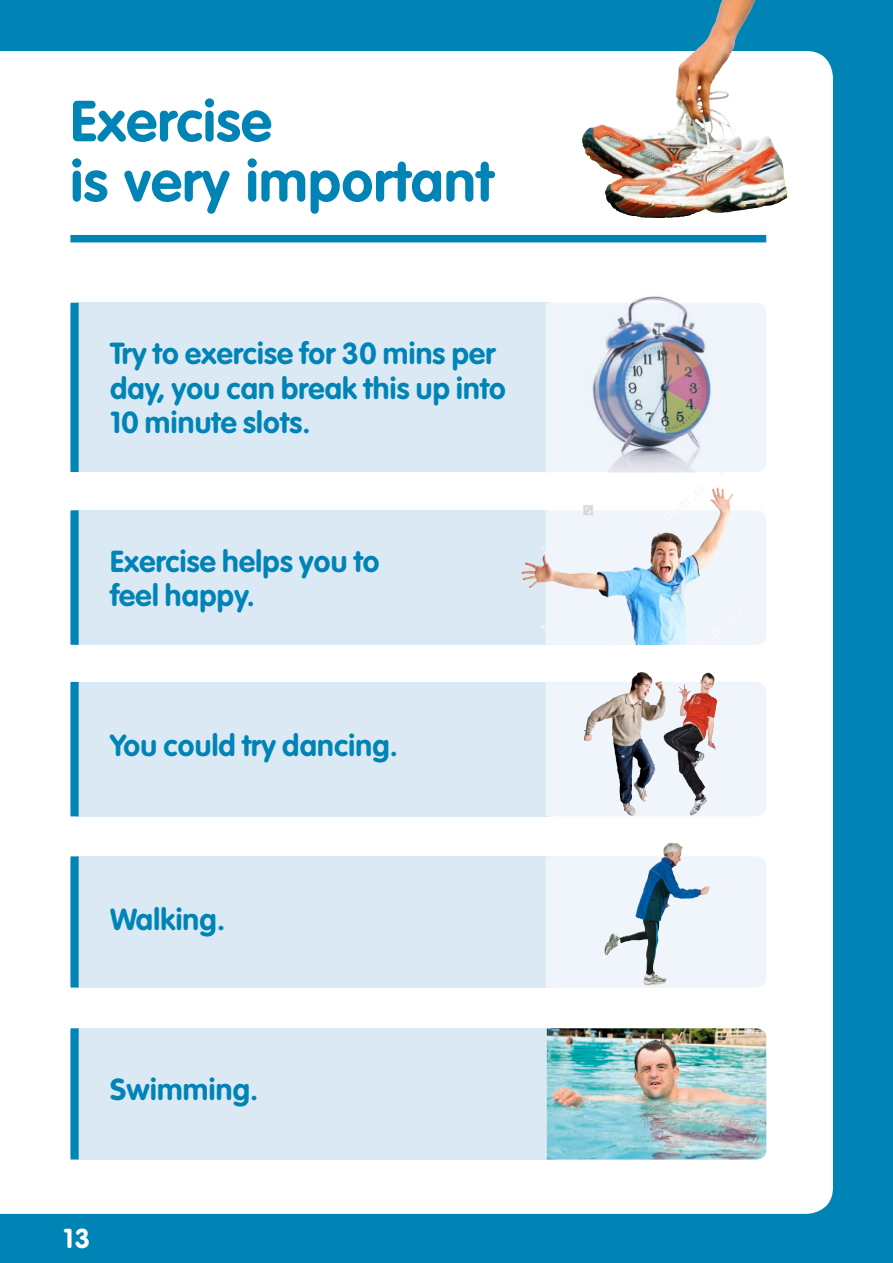
<style>
.page{position:relative;width:893px;height:1263px;background:#0084b6}
.page>*{position:absolute;margin:0;border:0;box-sizing:border-box;transform-origin:0 0}
.t1{font:700 57px/60px "VAG Rounded";letter-spacing:.01em;color:#0084b6}
.t2{font:700 30px/34.5px "VAG Rounded";letter-spacing:.01em;color:#0084b6}
.t3{font:700 27px "VAG Rounded";color:#fff}
</style>
<div class="page">
<div style="left:0;top:51px;width:833px;height:1163px;background:#fff"></div>
<div style="left:70px;top:235px;width:696px;height:7px;background:#0084b6"></div>
<img style="left:582px;top:1px;width:140px;height:182px">
<div style="left:75px;top:682px;width:474px;height:134px;background:#dbe9f4"></div>
<svg style="left:546px;top:682px;width:220px;height:134px;background:#e3e5ea"></svg>
<svg style="left:70px;top:682px;width:9px;height:134px"></svg>
<img style="left:664px;top:673px;width:43px;height:143px">
<img style="left:583px;top:673px;width:54px;height:143px">
<div style="left:76px;top:1028px;width:478px;height:131px;background:#dbe9f4"></div>
<img style="left:547px;top:1028px;width:219px;height:131px">
<svg style="left:70px;top:1028px;width:9px;height:131px"></svg>
<div style="left:77px;top:856px;width:473px;height:131px;background:#dbe9f4"></div>
<div style="left:546px;top:856px;width:220px;height:131px;background:#eff5fb"></div>
<svg style="left:70px;top:856px;width:9px;height:131px"></svg>
<img style="left:616px;top:843px;width:52px;height:94px">
<div style="left:75px;top:510px;width:474px;height:135px;background:#dbe9f4"></div>
<svg style="left:546px;top:510px;width:220px;height:135px"></svg>
<svg style="left:70px;top:510px;width:9px;height:135px"></svg>
<img style="left:519px;top:472px;width:244px;height:172px">
<div style="left:77px;top:303px;width:473px;height:169px;background:#dbe9f4"></div>
<div style="left:546px;top:303px;width:220px;height:169px;background:#eff5fb"></div>
<svg style="left:70px;top:303px;width:9px;height:169px"></svg>
<img style="left:576px;top:286px;width:144px;height:186px">
<h1 class="t1" style="left:70px;top:91px;width:424px">Exercise<br>is very important</h1>
<p class="t2" style="left:110px;top:336px;width:397px">Try to exercise for 30 mins per day, you can break this up into<br>10 minute slots.</p>
<p class="t2" style="left:110px;top:543px;width:271px">Exercise helps you to feel happy.</p>
<p class="t2" style="left:110px;top:728px;width:289px">You could try dancing.</p>
<p class="t2" style="left:110px;top:902px;width:117px">Walking.</p>
<p class="t2" style="left:110px;top:1072px;width:150px">Swimming.</p>
<p class="t3" style="left:63px;top:1222px;width:28px">13</p>
</div>
